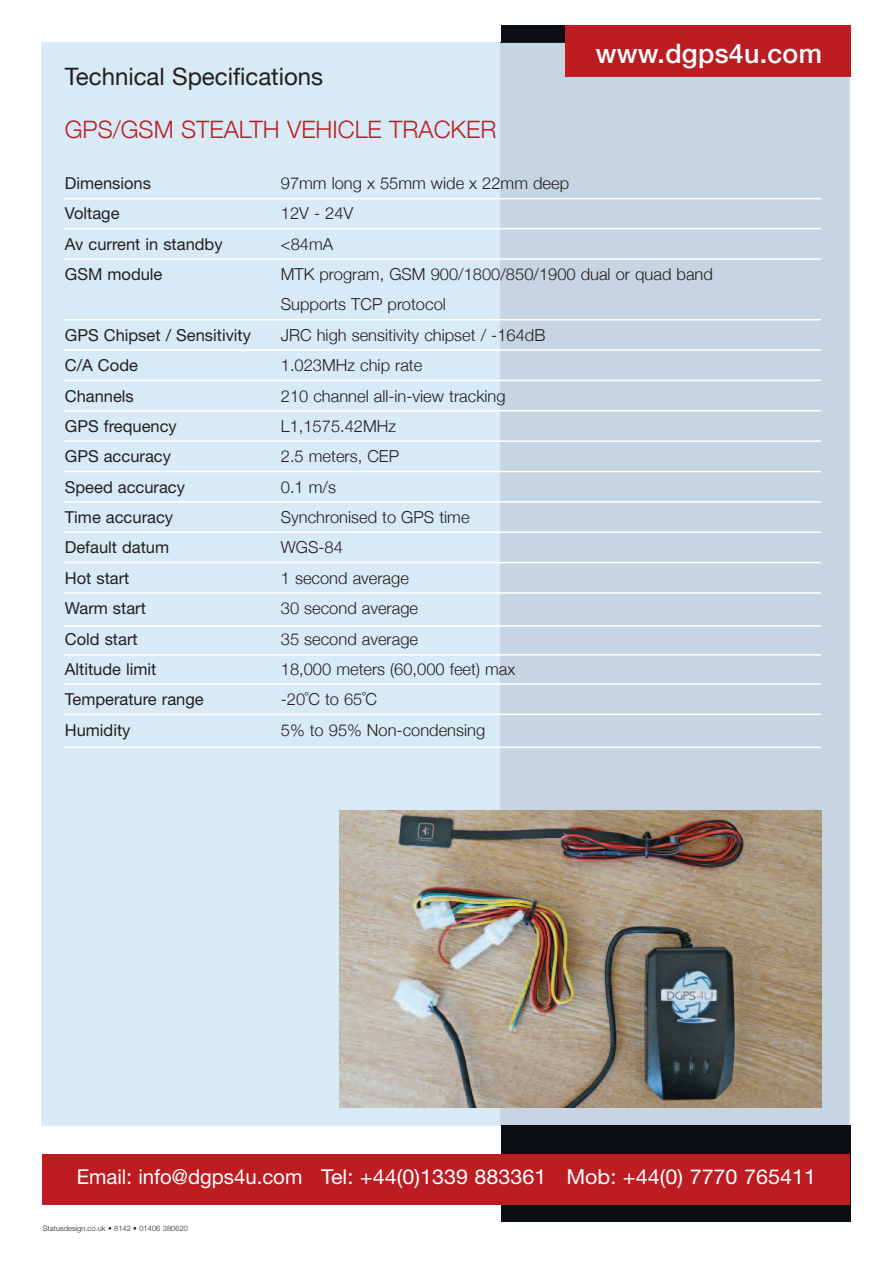
<style>
.page{position:relative;width:893px;height:1263px;background:#fff}
.page>*{position:absolute;margin:0;border:0;box-sizing:border-box;transform-origin:0 0}
.t1{font:500 27px "Helvetica Neue";letter-spacing:.01em;color:#fff}
.t2{font:300 24px "Helvetica Neue";color:#bc1d23}
.t3{font:24px "Helvetica Neue";color:#231f20}
.t4{font:20.55px "Helvetica Neue";color:#fff}
.t5{font:300 16.5px/30.5px "Helvetica Neue";color:#231f20}
.t6{font:16.5px "Helvetica Neue";color:#231f20}
.t7{font:300 7.5px "Helvetica Neue";letter-spacing:.005em;color:#231f20}
</style>
<div class="page">
<div style="left:501px;top:26px;width:349px;height:17px;background:#0b0e12"></div>
<div style="left:41px;top:42px;width:809px;height:1084px;background:#d8eaf6"></div>
<div style="left:501px;top:43px;width:348px;height:1083px;background:#c6d5e1"></div>
<hr style="left:501px;top:42px;width:348px;height:1px;background:#14272e">
<div style="left:501px;top:1125px;width:349px;height:96px;background:#0b0e12"></div>
<div style="left:565px;top:26px;width:285px;height:51px;background:#bc1d23"></div>
<div style="left:43px;top:1154px;width:807px;height:50px;background:#bc1d23"></div>
<hr style="left:64px;top:228px;width:757px;height:1px;background:#fff">
<hr style="left:64px;top:198px;width:757px;height:1px;background:#fff">
<hr style="left:64px;top:258px;width:757px;height:2px;background:#fff">
<hr style="left:64px;top:319px;width:757px;height:1px;background:#fff">
<hr style="left:64px;top:349px;width:757px;height:2px;background:#fff">
<hr style="left:64px;top:380px;width:757px;height:1px;background:#fff">
<hr style="left:64px;top:410px;width:757px;height:2px;background:#fff">
<hr style="left:64px;top:440px;width:757px;height:2px;background:#fff">
<hr style="left:64px;top:471px;width:757px;height:1px;background:#fff">
<hr style="left:64px;top:501px;width:757px;height:2px;background:#fff">
<hr style="left:64px;top:531px;width:757px;height:2px;background:#fff">
<hr style="left:64px;top:562px;width:757px;height:1px;background:#fff">
<hr style="left:64px;top:592px;width:757px;height:2px;background:#fff">
<hr style="left:64px;top:625px;width:757px;height:2px;background:#fff">
<hr style="left:64px;top:654px;width:757px;height:2px;background:#fff">
<hr style="left:64px;top:683px;width:757px;height:2px;background:#fff">
<hr style="left:64px;top:714px;width:757px;height:1px;background:#fff">
<hr style="left:64px;top:746px;width:757px;height:2px;background:#fff">
<img style="left:339px;top:810px;width:483px;height:298px">
<h1 class="t1" style="left:596px;top:44px;width:228px">www.dgps4u.com</h1>
<h2 class="t3" style="left:65px;top:63px;width:260px">Technical Specifications</h2>
<h2 class="t2" style="left:65px;top:115px;width:433px">GPS/GSM STEALTH VEHICLE TRACKER</h2>
<p class="t6" style="left:65px;top:177px;width:88px">Dimensions</p>
<p class="t5" style="left:281px;top:167px;width:290px">97mm long x 55mm wide x 22mm deep</p>
<p class="t6" style="left:65px;top:207px;width:56px">Voltage</p>
<p class="t5" style="left:281px;top:198px;width:74px">12V - 24V</p>
<p class="t6" style="left:65px;top:238px;width:159px">Av current in standby</p>
<p class="t5" style="left:281px;top:228px;width:54px">&lt;84mA</p>
<p class="t6" style="left:65px;top:268px;width:99px">GSM module</p>
<p class="t5" style="left:281px;top:259px;width:434px">MTK program, GSM 900/1800/850/1900 dual or quad band<br>Supports TCP protocol</p>
<p class="t6" style="left:65px;top:329px;width:188px">GPS Chipset / Sensitivity</p>
<p class="t5" style="left:281px;top:319px;width:266px">JRC high sensitivity chipset / -164dB</p>
<p class="t6" style="left:65px;top:359px;width:75px">C/A Code</p>
<p class="t5" style="left:281px;top:350px;width:143px">1.023MHz chip rate</p>
<p class="t6" style="left:65px;top:390px;width:71px">Channels</p>
<p class="t5" style="left:281px;top:380px;width:226px">210 channel all-in-view tracking</p>
<p class="t6" style="left:65px;top:420px;width:113px">GPS frequency</p>
<p class="t5" style="left:281px;top:410px;width:117px">L1,1575.42MHz</p>
<p class="t6" style="left:65px;top:451px;width:108px">GPS accuracy</p>
<p class="t5" style="left:281px;top:441px;width:120px">2.5 meters, CEP</p>
<p class="t6" style="left:65px;top:481px;width:122px">Speed accuracy</p>
<p class="t5" style="left:281px;top:471px;width:57px">0.1 m/s</p>
<p class="t6" style="left:65px;top:511px;width:110px">Time accuracy</p>
<p class="t5" style="left:281px;top:502px;width:190px">Synchronised to GPS time</p>
<p class="t6" style="left:65px;top:542px;width:106px">Default datum</p>
<p class="t5" style="left:281px;top:532px;width:64px">WGS-84</p>
<p class="t6" style="left:65px;top:572px;width:66px">Hot start</p>
<p class="t5" style="left:281px;top:562px;width:130px">1 second average</p>
<p class="t6" style="left:65px;top:602px;width:83px">Warm start</p>
<p class="t5" style="left:281px;top:593px;width:139px">30 second average</p>
<p class="t6" style="left:65px;top:633px;width:74px">Cold start</p>
<p class="t5" style="left:281px;top:623px;width:139px">35 second average</p>
<p class="t6" style="left:65px;top:663px;width:93px">Altitude limit</p>
<p class="t5" style="left:281px;top:653px;width:236px">18,000 meters (60,000 feet) max</p>
<p class="t6" style="left:65px;top:694px;width:140px">Temperature range</p>
<p class="t5" style="left:281px;top:684px;width:98px">-20˚C to 65˚C</p>
<p class="t6" style="left:65px;top:724px;width:67px">Humidity</p>
<p class="t5" style="left:281px;top:714px;width:206px">5% to 95% Non-condensing</p>
<p class="t4" style="left:77px;top:1169px;width:741px">Email: info@dgps4u.com Tel: +44(0)1339 883361 Mob: +44(0) 7770 765411</p>
<p class="t7" style="left:43px;top:1224px;width:147px">Statusdesign.co.uk • 8142 • 01406 380620</p>
</div>
